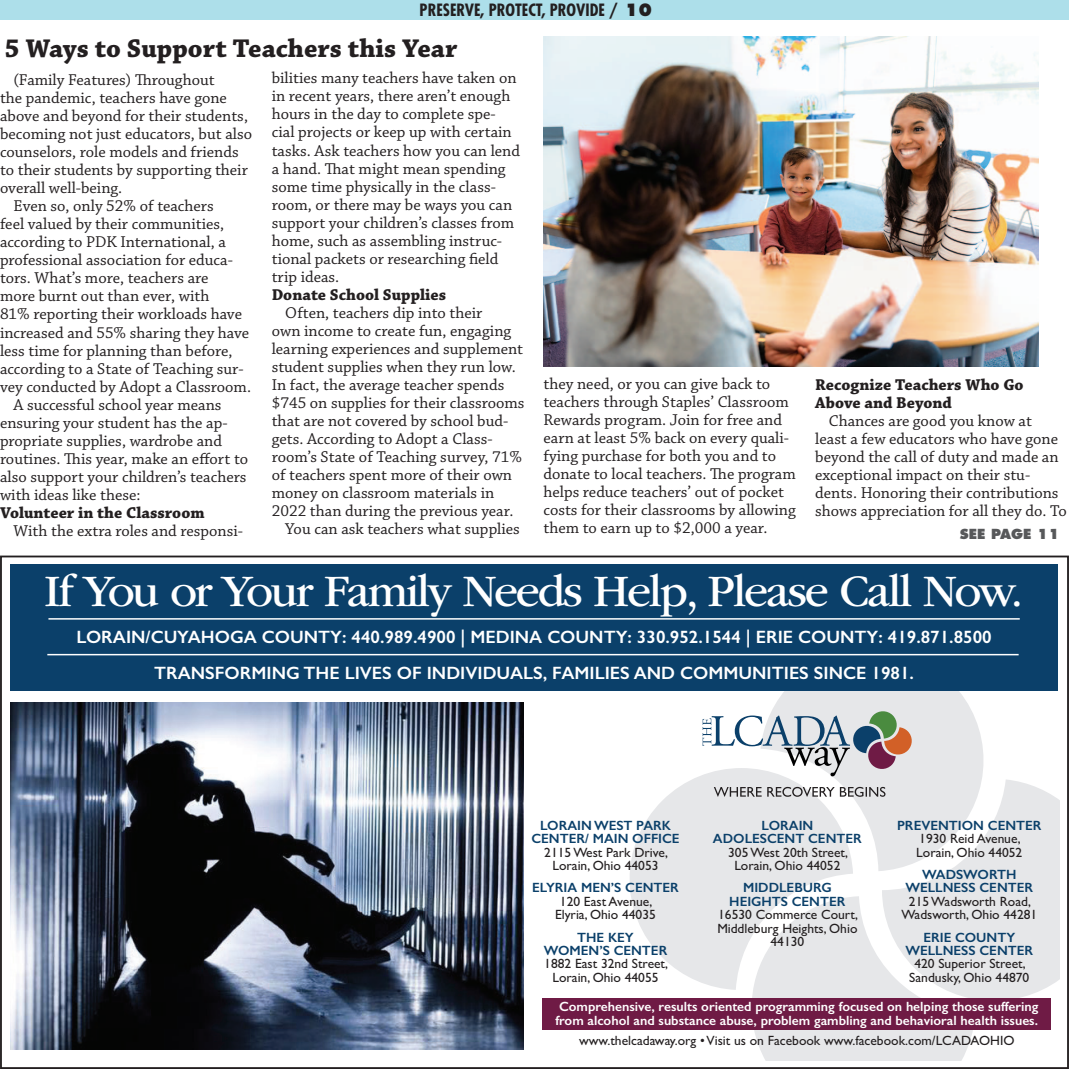
<style>
.page{position:relative;width:1069px;height:1069px;background:#fff}
.page>*{position:absolute;margin:0;border:0;box-sizing:border-box;transform-origin:0 0}
.t1{font:46.95px "ITC Garamond Std";letter-spacing:-.05em;color:#fff}
.t2{font:700 27px "Chaparral Pro";color:#231f20}
.t3{font:600 17.85px/35.7px "Gill Sans";color:#fff;text-align:center}
.t4{font:16.5px/18px "Chaparral Pro";color:#231f20}
.t5{font:700 16.5px/18px "Chaparral Pro";color:#231f20}
.t6{font:700 condensed 16.5px "Futura";color:#231f20}
.t7{font:800 13.5px "Futura";color:#57585a}
.t8{font:13.35px/13.4px "Gill Sans";color:#231f20;text-align:center}
.t9{font:600 13.35px/13.4px "Gill Sans";color:#0b406a;text-align:center}
.t10{font:600 13.35px/13.4px "Gill Sans";color:#fff}
.s1{font-weight:800;font-stretch:normal}
</style>
<div class="page">
<div style="left:0;top:0;width:1068px;height:20px;background:#addfea"></div>
<img style="left:543px;top:37px;width:494px;height:329px">
<svg style="left:630px;top:775px;width:72px;height:208px;fill:#e6e7e9"></svg>
<div style="left:773px;top:691px;width:198px;height:18px;background:#e6e7e9"></div>
<img style="left:10px;top:702px;width:513px;height:347px">
<svg style="left:702px;top:709px;width:356px;height:351px"></svg>
<div style="left:10px;top:564px;width:1047px;height:127px;background:#0b406a"></div>
<hr style="left:48px;top:618px;width:971px;height:1px;background:#fff">
<hr style="left:47px;top:653px;width:971px;height:2px;background:#fff">
<div style="left:542px;top:997px;width:508px;height:32px;background:#6f1b45"></div>
<p class="t6" style="left:419px;top:0;width:234px">PRESERVE, PROTECT, PROVIDE / <span class="s1">10</span></p>
<h2 class="t2" style="left:4px;top:32px;width:454px">5 Ways to Support Teachers this Year</h2>
<p class="t4" style="left:14px;top:72px;width:203px">(Family Features) Throughout</p>
<p class="t4" style="left:0;top:90px;width:228px">the pandemic, teachers have gone</p>
<p class="t4" style="left:0;top:108px;width:249px">above and beyond for their students,</p>
<p class="t4" style="left:0;top:126px;width:253px">becoming not just educators, but also</p>
<p class="t4" style="left:0;top:144px;width:240px">counselors, role models and friends</p>
<p class="t4" style="left:0;top:162px;width:249px">to their students by supporting their</p>
<p class="t4" style="left:0;top:180px;width:124px">overall well-being.</p>
<p class="t4" style="left:14px;top:198px;width:201px">Even so, only 52% of teachers</p>
<p class="t4" style="left:0;top:216px;width:226px">feel valued by their communities,</p>
<p class="t4" style="left:0;top:234px;width:227px">according to PDK International, a</p>
<p class="t4" style="left:0;top:252px;width:234px">professional association for educa-</p>
<p class="t4" style="left:0;top:270px;width:210px">tors. What’s more, teachers are</p>
<p class="t4" style="left:0;top:288px;width:211px">more burnt out than ever, with</p>
<p class="t4" style="left:0;top:306px;width:243px">81% reporting their workloads have</p>
<p class="t4" style="left:0;top:324px;width:251px">increased and 55% sharing they have</p>
<p class="t4" style="left:0;top:342px;width:234px">less time for planning than before,</p>
<p class="t4" style="left:0;top:360px;width:245px">according to a State of Teaching sur-</p>
<p class="t4" style="left:0;top:378px;width:252px">vey conducted by Adopt a Classroom.</p>
<p class="t4" style="left:14px;top:396px;width:209px">A successful school year means</p>
<p class="t4" style="left:0;top:414px;width:229px">ensuring your student has the ap-</p>
<p class="t4" style="left:0;top:432px;width:223px">propriate supplies, wardrobe and</p>
<p class="t4" style="left:0;top:450px;width:250px">routines. This year, make an effort to</p>
<p class="t4" style="left:0;top:468px;width:248px">also support your children’s teachers</p>
<p class="t4" style="left:0;top:486px;width:142px">with ideas like these:</p>
<p class="t5" style="left:0;top:504px;width:206px">Volunteer in the Classroom</p>
<p class="t4" style="left:14px;top:522px;width:231px">With the extra roles and responsi-</p>
<p class="t4" style="left:272px;top:70px;width:250px">bilities many teachers have taken on in recent years, there aren’t enough hours in the day to complete spe&shy;cial projects or keep up with certain tasks. Ask teachers how you can lend a hand. That might mean spending some time physically in the class&shy;room, or there may be ways you can support your children’s classes from home, such as assembling instruc&shy;tional packets or researching field trip ideas.</p>
<p class="t5" style="left:272px;top:286px;width:176px">Donate School Supplies</p>
<p class="t4" style="left:285px;top:304px;width:198px">Often, teachers dip into their</p>
<p class="t4" style="left:272px;top:322px;width:241px">own income to create fun, engaging</p>
<p class="t4" style="left:272px;top:340px;width:253px">learning experiences and supplement</p>
<p class="t4" style="left:272px;top:358px;width:245px">student supplies when they run low.</p>
<p class="t4" style="left:272px;top:376px;width:234px">In fact, the average teacher spends</p>
<p class="t4" style="left:272px;top:394px;width:254px">$745 on supplies for their classrooms</p>
<p class="t4" style="left:272px;top:412px;width:238px">that are not covered by school bud-</p>
<p class="t4" style="left:272px;top:430px;width:222px">gets. According to Adopt a Class-</p>
<p class="t4" style="left:272px;top:448px;width:252px">room’s State of Teaching survey, 71%</p>
<p class="t4" style="left:272px;top:466px;width:242px">of teachers spent more of their own</p>
<p class="t4" style="left:272px;top:484px;width:224px">money on classroom materials in</p>
<p class="t4" style="left:272px;top:502px;width:243px">2022 than during the previous year.</p>
<p class="t4" style="left:285px;top:520px;width:236px">You can ask teachers what supplies</p>
<p class="t4" style="left:543px;top:375px;width:254px">they need, or you can give back to teachers through Staples’ Classroom Rewards program. Join for free and earn at least 5% back on every quali&shy;fying purchase for both you and to donate to local teachers. The program helps reduce teachers’ out of pocket costs for their classrooms by allowing them to earn up to $2,000 a year.</p>
<p class="t5" style="left:815px;top:376px;width:210px">Recognize Teachers Who Go<br>Above and Beyond</p>
<p class="t4" style="left:815px;top:412px;width:253px;text-indent:13px">Chances are good you know at least a few educators who have gone beyond the call of duty and made an exceptional impact on their stu&shy;dents. Honoring their contributions shows appreciation for all they do. To</p>
<p class="t7" style="left:959px;top:525px;width:101px">SEE PAGE 11</p>
<h1 class="t1" style="left:44px;top:565px;width:980px">If You or Your Family Needs Help, Please Call Now.</h1>
<p class="t3" style="left:76px;top:619px;width:916px">LORAIN/CUYAHOGA COUNTY: 440.989.4900 | MEDINA COUNTY: 330.952.1544 | ERIE COUNTY: 419.871.8500<br>TRANSFORMING THE LIVES OF INDIVIDUALS, FAMILIES AND COMMUNITIES SINCE 1981.</p>
<p class="t9" style="left:531px;top:818px;width:150px">LORAIN WEST PARK<br>CENTER/ MAIN OFFICE</p>
<p class="t8" style="left:544px;top:845px;width:125px">2115West Park Drive,<br>Lorain, Ohio 44053</p>
<p class="t9" style="left:532px;top:880px;width:148px">ELYRIA MEN’S CENTER</p>
<p class="t8" style="left:555px;top:894px;width:102px">120 East Avenue,<br>Elyria, Ohio 44035</p>
<p class="t9" style="left:543px;top:930px;width:125px">THE KEY<br>WOMEN’S CENTER</p>
<p class="t8" style="left:544px;top:956px;width:125px">1882 East 32nd Street,<br>Lorain, Ohio 44055</p>
<p class="t9" style="left:896px;top:818px;width:146px">PREVENTION CENTER</p>
<p class="t8" style="left:916px;top:831px;width:108px;text-align:left">1930 Reid Avenue,<br>Lorain, Ohio 44052</p>
<p class="t9" style="left:905px;top:867px;width:129px">WADSWORTH<br>WELLNESS CENTER</p>
<p class="t8" style="left:901px;top:894px;width:137px">215Wadsworth Road,<br>Wadsworth, Ohio 44281</p>
<p class="t9" style="left:905px;top:930px;width:129px">ERIE COUNTY<br>WELLNESS CENTER</p>
<p class="t8" style="left:909px;top:956px;width:121px">420 Superior Street,<br>Sandusky, Ohio 44870</p>
<p class="t10" style="left:555px;top:999px;width:484px">Comprehensive, results oriented programming focused on helping those suffering from alcohol and substance abuse, problem gambling and behavioral health issues.</p>
<p class="t8" style="left:579px;top:1033px;width:437px">www.thelcadaway.org •Visit us on Facebook www.facebook.com/LCADAOHIO</p>
<p class="t9" style="left:712px;top:818px;width:150px">LORAIN<br>ADOLESCENT CENTER</p>
<p class="t8" style="left:728px;top:845px;width:121px">305West 20th Street,<br>Lorain, Ohio 44052</p>
<p class="t9" style="left:729px;top:880px;width:118px">MIDDLEBURG<br>HEIGHTS CENTER</p>
<p class="t8" style="left:717px;top:907px;width:142px">16530 Commerce Court,<br>Middleburg Heights, Ohio<br>44130</p>
</div>
